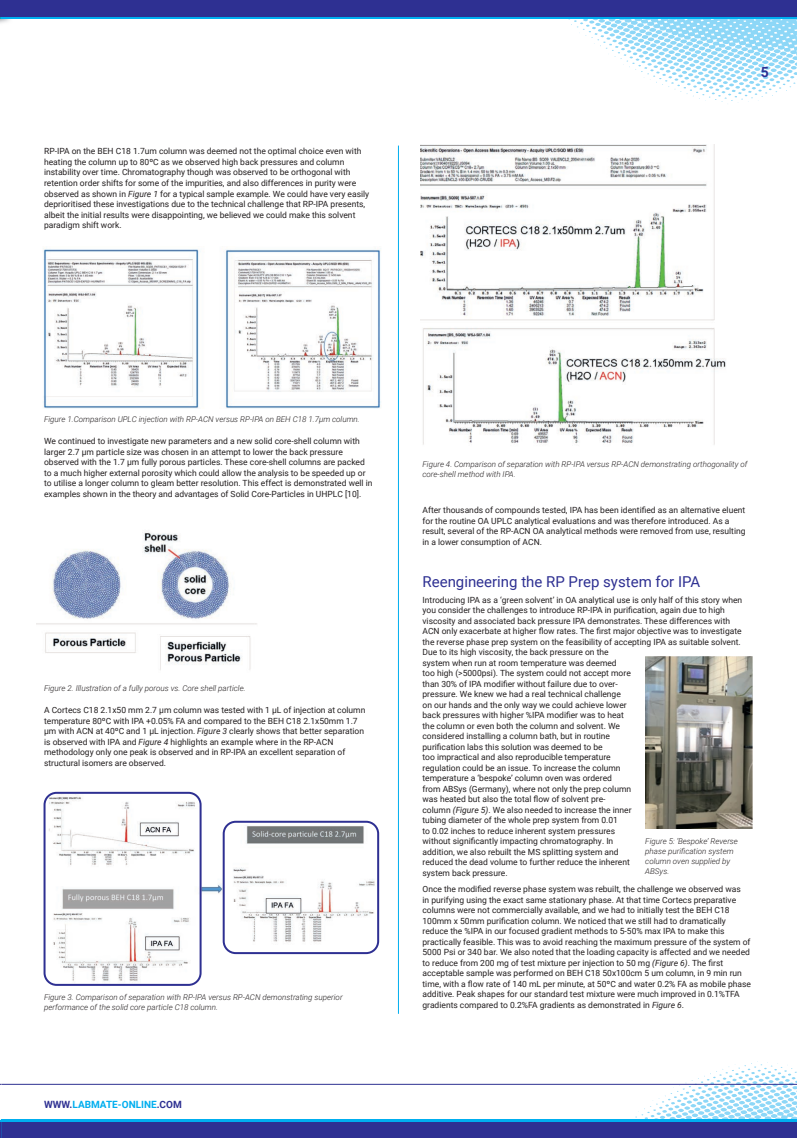
<style>
.page{position:relative;width:797px;height:1138px;background:#fff}
.page>*{position:absolute;margin:0;border:0;box-sizing:border-box;transform-origin:0 0}
.t1{font:15px "Roboto";color:#2e3092}
.t2{font:700 14px "Roboto";color:#2e3092}
.t3{font:700 10px "Roboto";color:#00aeef}
.t4{font:8.5px/10.5px "Roboto";color:#231f20}
.t5{font:italic 300 8px/10px "Roboto";color:#231f20}
.s1{font-style:italic}
.s2{color:#2e3092}
</style>
<div class="page">
<svg style="left:568px;top:19px;width:229px;height:84px"></svg>
<div style="left:2px;top:0;width:795px;height:19px;background:#00aeef"></div>
<div style="left:2px;top:0;width:795px;height:17px;background:#2e3092"></div>
<div style="left:2px;top:1119px;width:795px;height:18px;background:#00aeef"></div>
<div style="left:2px;top:1121px;width:795px;height:16px;background:#2e3092"></div>
<hr style="left:2px;top:1083px;width:795px;height:1px;background:#2e3092">
<hr style="left:398px;top:145px;width:1px;height:868px;background:#00aeef">
<img style="left:43px;top:248px;width:338px;height:161px">
<img style="left:43px;top:794px;width:337px;height:191px">
<img style="left:36px;top:532px;width:221px;height:138px">
<img style="left:420px;top:144px;width:306px;height:301px">
<img style="left:646px;top:656px;width:107px;height:172px">
<div style="left:44px;top:791px;width:158px;height:194px;border:2px solid #2e3092;border-radius:12px"></div>
<div style="left:223px;top:820px;width:156px;height:133px;border:2px solid #2e3092;border-radius:12px"></div>
<svg style="left:0;top:0;width:10px;height:23px"></svg>
<svg style="left:0;top:1119px;width:2px;height:19px"></svg>
<svg style="left:596px;top:1061px;width:201px;height:77px"></svg>
<p class="t4" style="left:44px;top:146px;width:327px">RP-IPA on the BEH C18 1.7um column was deemed not the optimal choice even with heating the column up to 80ºC as we observed high back pressures and column instability over time. Chromatography though was observed to be orthogonal with retention order shifts for some of the impurities, and also differences in purity were observed as shown in <span class="s1">Figure 1</span> for a typical sample example. We could have very easily deprioritised these investigations due to the technical challenge that RP-IPA presents, albeit the initial results were disappointing, we believed we could make this solvent paradigm shift work.</p>
<h2 class="t2" style="left:761px;top:62px;width:10px">5</h2>
<p class="t5" style="left:44px;top:414px;width:317px">Figure 1.Comparison UPLC injection with RP-ACN versus RP-IPA on BEH C18 1.7μm column.</p>
<p class="t4" style="left:44px;top:435px;width:330px">We continued to investigate new parameters and a new solid core-shell column with larger 2.7 μm particle size was chosen in an attempt to lower the back pressure observed with the 1.7 μm fully porous particles. These core-shell columns are packed to a much higher external porosity which could allow the analysis to be speeded up or to utilise a longer column to gleam better resolution. This effect is demonstrated well in examples shown in the theory and advantages of Solid Core-Particles in UHPLC [10].</p>
<p class="t5" style="left:44px;top:683px;width:203px">Figure 2. Illustration of a fully porous vs. Core shell particle.</p>
<p class="t4" style="left:44px;top:704px;width:323px">A Cortecs C18 2.1x50 mm 2.7 μm column was tested with 1 μL of injection at column temperature 80ºC with IPA +0.05% FA and compared to the BEH C18 2.1x50mm 1.7 μm with ACN at 40ºC and 1 μL injection. <span class="s1">Figure 3</span> clearly shows that better separation is observed with IPA and <span class="s1">Figure 4</span> highlights an example where in the RP-ACN methodology only one peak is observed and in RP-IPA an excellent separation of structural isomers are observed.</p>
<p class="t5" style="left:44px;top:991px;width:300px">Figure 3. Comparison of separation with RP-IPA versus RP-ACN demonstrating superior performance of the solid core particle C18 column.</p>
<p class="t3" style="left:44px;top:1097px;width:139px"><span class="s2">WWW.</span>LABMATE-ONLINE<span class="s2">.COM</span></p>
<p class="t5" style="left:423px;top:458px;width:326px;line-height:10.5px">Figure 4. Comparison of separation with RP-IPA versus RP-ACN demonstrating orthogonality of core-shell method with IPA.</p>
<p class="t4" style="left:423px;top:504px;width:325px">After thousands of compounds tested, IPA has been identified as an alternative eluent for the routine OA UPLC analytical evaluations and was therefore introduced. As a result, several of the RP-ACN OA analytical methods were removed from use, resulting in a lower consumption of ACN.</p>
<h1 class="t1" style="left:423px;top:570px;width:279px">Reengineering the RP Prep system for IPA</h1>
<p class="t4" style="left:423px;top:594px;width:321px">Introducing IPA as a ‘green solvent’ in OA analytical use is only half of this story when you consider the challenges to introduce RP-IPA in purification, again due to high viscosity and associated back pressure IPA demonstrates. These differences with ACN only exacerbate at higher flow rates. The first major objective was to investigate the reverse phase prep system on the feasibility of accepting IPA as suitable solvent.<br>Due to its high viscosity, the back pressure on the<br>system when run at room temperature was deemed<br>too high (&gt;5000psi). The system could not accept more<br>than 30% of IPA modifier without failure due to over-<br>pressure. We knew we had a real technical challenge<br>on our hands and the only way we could achieve lower<br>back pressures with higher %IPA modifier was to heat<br>the column or even both the column and solvent. We<br>considered installing a column bath, but in routine<br>purification labs this solution was deemed to be<br>too impractical and also reproducible temperature<br>regulation could be an issue. To increase the column<br>temperature a ‘bespoke’ column oven was ordered<br>from ABSys (Germany), where not only the prep column<br>was heated but also the total flow of solvent pre-<br>column <span class="s1">(Figure 5)</span>. We also needed to increase the inner<br>tubing diameter of the whole prep system from 0.01<br>to 0.02 inches to reduce inherent system pressures<br>without significantly impacting chromatography. In<br>addition, we also rebuilt the MS splitting system and<br>reduced the dead volume to further reduce the inherent<br>system back pressure.</p>
<p class="t4" style="left:423px;top:883px;width:330px">Once the modified reverse phase system was rebuilt, the challenge we observed was<br>in purifying using the exact same stationary phase. At that time Cortecs preparative columns were not commercially available, and we had to initially test the BEH C18<br>100mm x 50mm purification column. We noticed that we still had to dramatically reduce the %IPA in our focused gradient methods to 5-50% max IPA to make this practically feasible. This was to avoid reaching the maximum pressure of the system of 5000 Psi or 340 bar. We also noted that the loading capacity is affected and we needed to reduce from 200 mg of test mixture per injection to 50 mg <span class="s1">(Figure 6)</span>. The first acceptable sample was performed on BEH C18 50x100cm 5 um column, in 9 min run time, with a flow rate of 140 mL per minute, at 50ºC and water 0.2% FA as mobile phase additive. Peak shapes for our standard test mixture were much improved in 0.1%TFA gradients compared to 0.2%FA gradients as demonstrated in <span class="s1">Figure 6</span>.</p>
<p class="t5" style="left:645px;top:835px;width:94px">Figure 5: ‘Bespoke’ Reverse phase purification system column oven supplied by<br>ABSys.</p>
</div>
